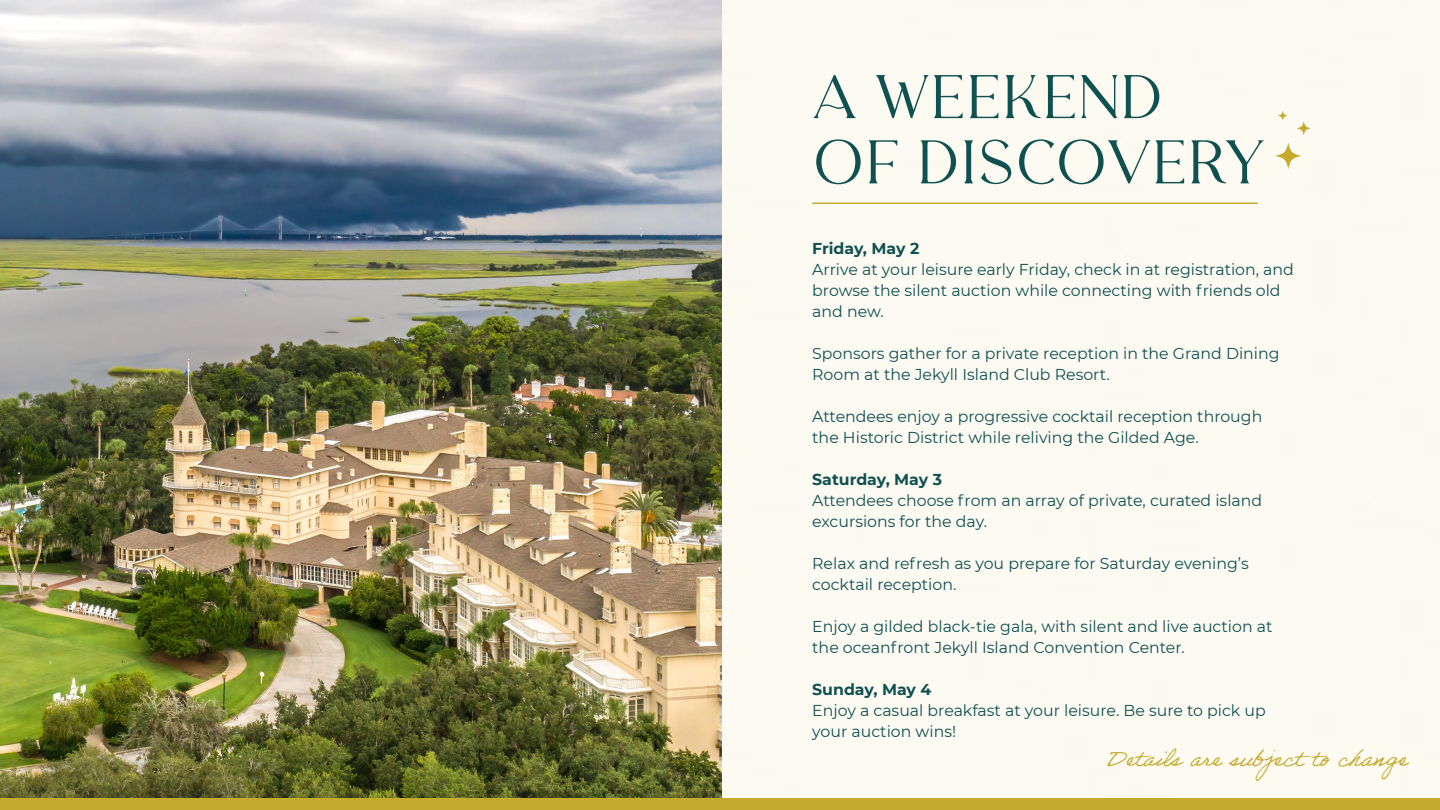
<style>
.page{position:relative;width:1440px;height:810px;background:#fff}
.page>*{position:absolute;margin:0;border:0;box-sizing:border-box;transform-origin:0 0}
.t1{font:61.5px/65.2px "Carentro DEMO";letter-spacing:.02em;color:#0f5151}
.t2{font:23.25px "Adobe Handwriting Ernie";color:#c4aa2d}
.t3{font:15.75px/21px "Montserrat";color:#0f5151}
.t4{font:700 15.75px "Montserrat";color:#0f5151}
</style>
<div class="page">
<div style="left:722px;top:0;width:294px;height:799px;background:#fdfaf1"></div>
<div style="left:1016px;top:0;width:424px;height:799px;background:#fdfaf1"></div>
<img style="left:0;top:0;width:722px;height:799px">
<svg style="left:1275px;top:143px;width:27px;height:26px"></svg>
<svg style="left:1297px;top:121px;width:14px;height:14px"></svg>
<svg style="left:1278px;top:111px;width:10px;height:10px"></svg>
<hr style="left:812px;top:202px;width:446px;height:2px;background:#c4aa2d">
<div style="left:0;top:799px;width:1440px;height:11px;background:#c4aa2d"></div>
<p class="t1" style="left:812px;top:65px;width:454px">A WEEKEND<br>OF DISCOVERY</p>
<p class="t4" style="left:812px;top:237px;width:109px">Friday, May 2</p>
<p class="t3" style="left:812px;top:258px;width:483px">Arrive at your leisure early Friday, check in at registration, and browse the silent auction while connecting with friends old and new.</p>
<p class="t3" style="left:812px;top:342px;width:469px">Sponsors gather for a private reception in the Grand Dining<br>Room at the Jekyll Island Club Resort.</p>
<p class="t3" style="left:812px;top:405px;width:452px">Attendees enjoy a progressive cocktail reception through the Historic District while reliving the Gilded Age.</p>
<p class="t4" style="left:812px;top:468px;width:131px">Saturday, May 3</p>
<p class="t3" style="left:812px;top:489px;width:451px">Attendees choose from an array of private, curated island excursions for the day.</p>
<p class="t3" style="left:812px;top:552px;width:438px">Relax and refresh as you prepare for Saturday evening’s cocktail reception.</p>
<p class="t3" style="left:812px;top:615px;width:462px">Enjoy a gilded black-tie gala, with silent and live auction at the oceanfront Jekyll Island Convention Center.</p>
<p class="t4" style="left:812px;top:678px;width:121px">Sunday, May 4</p>
<p class="t3" style="left:812px;top:699px;width:455px">Enjoy a casual breakfast at your leisure. Be sure to pick up your auction wins!</p>
<p class="t2" style="left:1106px;top:744px;width:303px">Details are subject to change</p>
</div>
